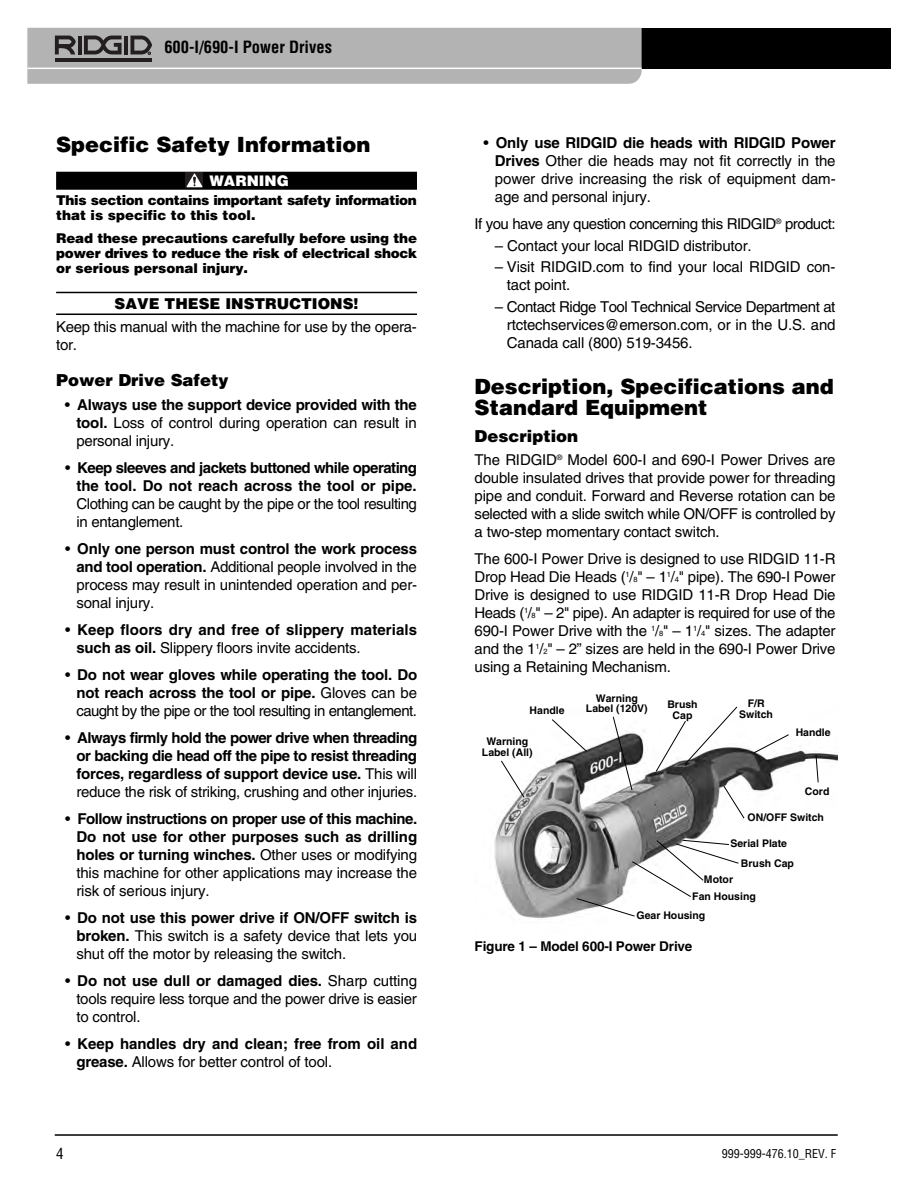
<style>
.page{position:relative;width:918px;height:1188px;background:#fff}
.page>*{position:absolute;margin:0;border:0;box-sizing:border-box;transform-origin:0 0}
.t1{font:900 21px/21px "Helvetica LT Std";color:#000}
.t2{font:900 16.5px "Helvetica LT Std";color:#000}
.t3{font:700 condensed 16.5px "Helvetica LT Std";color:#000}
.t4{font:15px/18px "Helvetica LT Std";letter-spacing:-.01em;color:#000;text-align:justify}
.t5{font:700 15px/18px "Helvetica LT Std";letter-spacing:-.01em;color:#000;text-align:justify}
.t6{font:700 15px/18px "Helvetica LT Std";letter-spacing:-.035em;color:#000;text-align:right}
.t7{font:15px/18px "Helvetica LT Std";letter-spacing:-.03em;color:#000}
.t8{font:15px "Helvetica LT Std";letter-spacing:-.035em;color:#000}
.t9{font:900 15px "Helvetica LT Std";color:#000}
.t10{font:condensed 15px "Helvetica LT Std";color:#000}
.t11{font:900 14.7px "Helvetica LT Std";color:#fff}
.t12{font:900 13.5px/15px "Helvetica LT Std";letter-spacing:-.02em;color:#000}
.t13{font:700 13.5px "Helvetica LT Std";letter-spacing:-.01em;color:#000}
.t14{font:condensed 12px "Helvetica LT Std";color:#000}
.t15{font:700 10.5px/10.5px "Helvetica LT Std";color:#000;text-align:center}
.s1{font-weight:700}
.s2{font-weight:400}
.s3{font-size:7.5px}
</style>
<div class="page">
<div style="left:56px;top:172px;width:361px;height:18px;background:#000"></div>
<hr style="left:56px;top:292px;width:361px;height:1px;background:#000">
<hr style="left:56px;top:314px;width:361px;height:1px;background:#000">
<div style="left:186px;top:172px;width:17px;height:15px;background:#231f20"></div>
<svg style="left:186px;top:173px;width:17px;height:14px"></svg>
<hr style="left:55px;top:1134px;width:783px;height:2px;background:#000">
<div style="left:463px;top:28px;width:428px;height:41px;background:#000"></div>
<svg style="left:27px;top:28px;width:615px;height:56px;background:#afafaf"></svg>
<img style="left:494px;top:730px;width:343px;height:189px">
<svg style="left:551px;top:719px;width:37px;height:34px"></svg>
<svg style="left:815px;top:754px;width:4px;height:29px"></svg>
<svg style="left:612px;top:716px;width:21px;height:75px"></svg>
<svg style="left:723px;top:785px;width:22px;height:34px"></svg>
<svg style="left:753px;top:734px;width:37px;height:20px"></svg>
<svg style="left:500px;top:760px;width:25px;height:38px"></svg>
<svg style="left:655px;top:706px;width:83px;height:66px"></svg>
<svg style="left:576px;top:839px;width:163px;height:78px"></svg>
<p class="t3" style="left:164px;top:41px;width:169px">600-I/690-I Power Drives</p>
<h1 class="t1" style="left:56px;top:136px;width:316px">Specific Safety Information</h1>
<p class="t11" style="left:209px;top:175px;width:81px">WARNING</p>
<p class="t12" style="left:56px;top:194px;width:362px">This section contains important safety information that is specific to this tool.</p>
<p class="t12" style="left:56px;top:232px;width:363px;text-align:justify">Read these precautions carefully before using the power drives to reduce the risk of electrical shock or serious personal injury.</p>
<p class="t9" style="left:115px;top:298px;width:246px">SAVE THESE INSTRUCTIONS!</p>
<p class="t4" style="left:56px;top:319px;width:362px">Keep this manual with the machine for use by the opera&shy;tor.</p>
<p class="t2" style="left:56px;top:374px;width:174px">Power Drive Safety</p>
<p class="t4" style="left:76px;top:397px;width:342px;text-indent:-11px">• <span class="s1">Always use the support device provided with the tool.</span> Loss of control during operation can result in personal injury.</p>
<p class="t6" style="left:65px;top:460px;width:354px"><span class="s2">•</span> Keep sleeves and jackets buttoned while operating the tool. Do not reach across the tool or pipe.</p>
<p class="t7" style="left:76px;top:496px;width:342px">Clothing can be caught by the pipe or the tool resulting in entanglement.</p>
<p class="t4" style="left:76px;top:541px;width:342px;text-indent:-11px">• <span class="s1">Only one person must control the work process and tool operation.</span> Additional people involved in the process may result in unintended operation and per&shy;sonal injury.</p>
<p class="t5" style="left:76px;top:622px;width:342px;text-indent:-11px"><span class="s2">•</span> Keep floors dry and free of slippery materials such as oil. <span class="s2">Slippery floors invite accidents.</span></p>
<p class="t5" style="left:76px;top:667px;width:342px;text-indent:-11px"><span class="s2">•</span> Do not wear gloves while operating the tool. Do not reach across the tool or pipe. <span class="s2">Gloves can be caught by the pipe or the tool resulting in entanglement.</span></p>
<p class="t5" style="left:76px;top:730px;width:342px;text-indent:-11px"><span class="s2">•</span> Always firmly hold the power drive when threading or backing die head off the pipe to resist threading forces, regardless of support device use. <span class="s2">This will reduce the risk of striking, crushing and other injuries.</span></p>
<p class="t5" style="left:76px;top:811px;width:342px;text-indent:-11px"><span class="s2">•</span> Follow instructions on proper use of this machine.<br>Do not use for other purposes such as drilling holes or turning winches. <span class="s2">Other uses or modifying this machine for other applications may increase the risk of serious injury.</span></p>
<p class="t4" style="left:76px;top:910px;width:342px;text-indent:-11px">• <span class="s1">Do not use this power drive if ON/OFF switch is broken.</span> This switch is a safety device that lets you shut off the motor by releasing the switch.</p>
<p class="t4" style="left:76px;top:973px;width:342px;text-indent:-11px">• <span class="s1">Do not use dull or damaged dies.</span> Sharp cutting tools require less torque and the power drive is easier to control.</p>
<p class="t5" style="left:76px;top:1036px;width:342px;text-indent:-11px"><span class="s2">•</span> Keep handles dry and clean; free from oil and grease. <span class="s2">Allows for better control of tool.</span></p>
<p class="t4" style="left:495px;top:135px;width:342px;text-indent:-11px">• <span class="s1">Only use RIDGID die heads with RIDGID Power Drives</span> Other die heads may not fit correctly in the power drive increasing the risk of equipment dam&shy;age and personal injury.</p>
<p class="t8" style="left:475px;top:218px;width:362px">If you have any question concerning this RIDGID<sup>®</sup> product:</p>
<p class="t4" style="left:495px;top:238px;width:258px">– Contact your local RIDGID distributor.</p>
<p class="t4" style="left:507px;top:259px;width:330px;text-indent:-12px">– Visit RIDGID.com to find your local RIDGID con&shy;tact point.</p>
<p class="t4" style="left:507px;top:299px;width:330px;text-indent:-12px">– Contact Ridge Tool Technical Service Department at rtctechservices@emerson.com, or in the U.S. and Canada call (800) 519-3456.</p>
<h1 class="t1" style="left:475px;top:378px;width:361px">Description, Specifications and<br>Standard Equipment</h1>
<p class="t2" style="left:475px;top:430px;width:105px">Description</p>
<p class="t4" style="left:475px;top:452px;width:363px">The RIDGID<sup>®</sup> Model 600-I and 690-I Power Drives are double insulated drives that provide power for threading pipe and conduit. Forward and Reverse rotation can be selected with a slide switch while ON/OFF is controlled by a two-step momentary contact switch.</p>
<p class="t4" style="left:475px;top:551px;width:362px">The 600-I Power Drive is designed to use RIDGID 11-R Drop Head Die Heads (<sup>1</sup>/<span class="s3">8</span>" – 1<sup>1</sup>/<span class="s3">4</span>" pipe). The 690-I Power Drive is designed to use RIDGID 11-R Drop Head Die Heads (<sup>1</sup>/<span class="s3">8</span>" – 2" pipe). An adapter is required for use of the 690-I Power Drive with the <sup>1</sup>/<span class="s3">8</span>" – 1<sup>1</sup>/<span class="s3">4</span>" sizes. The adapter and the 1<sup>1</sup>/<span class="s3">2</span>" – 2” sizes are held in the 690-I Power Drive using a Retaining Mechanism.</p>
<p class="t15" style="left:586px;top:694px;width:63px">Warning<br>Label (120V)</p>
<p class="t15" style="left:530px;top:706px;width:37px">Handle</p>
<p class="t15" style="left:739px;top:699px;width:35px">F/R<br>Switch</p>
<p class="t15" style="left:667px;top:700px;width:32px">Brush<br>Cap</p>
<p class="t15" style="left:482px;top:737px;width:52px">Warning<br>Label (All)</p>
<p class="t15" style="left:796px;top:728px;width:37px">Handle</p>
<p class="t15" style="left:805px;top:787px;width:26px">Cord</p>
<p class="t15" style="left:748px;top:813px;width:78px">ON/OFF Switch</p>
<p class="t15" style="left:730px;top:840px;width:58px">Serial Plate</p>
<p class="t15" style="left:704px;top:875px;width:31px">Motor</p>
<p class="t15" style="left:741px;top:859px;width:55px">Brush Cap</p>
<p class="t15" style="left:637px;top:887px;width:121px;line-height:19.4px;text-align:left;text-indent:56px">Fan Housing<br>Gear Housing</p>
<p class="t13" style="left:475px;top:942px;width:219px">Figure 1 – Model 600-I Power Drive</p>
<p class="t10" style="left:56px;top:1147px;width:9px">4</p>
<p class="t14" style="left:722px;top:1149px;width:116px">999-999-476.10_REV. F</p>
</div>
